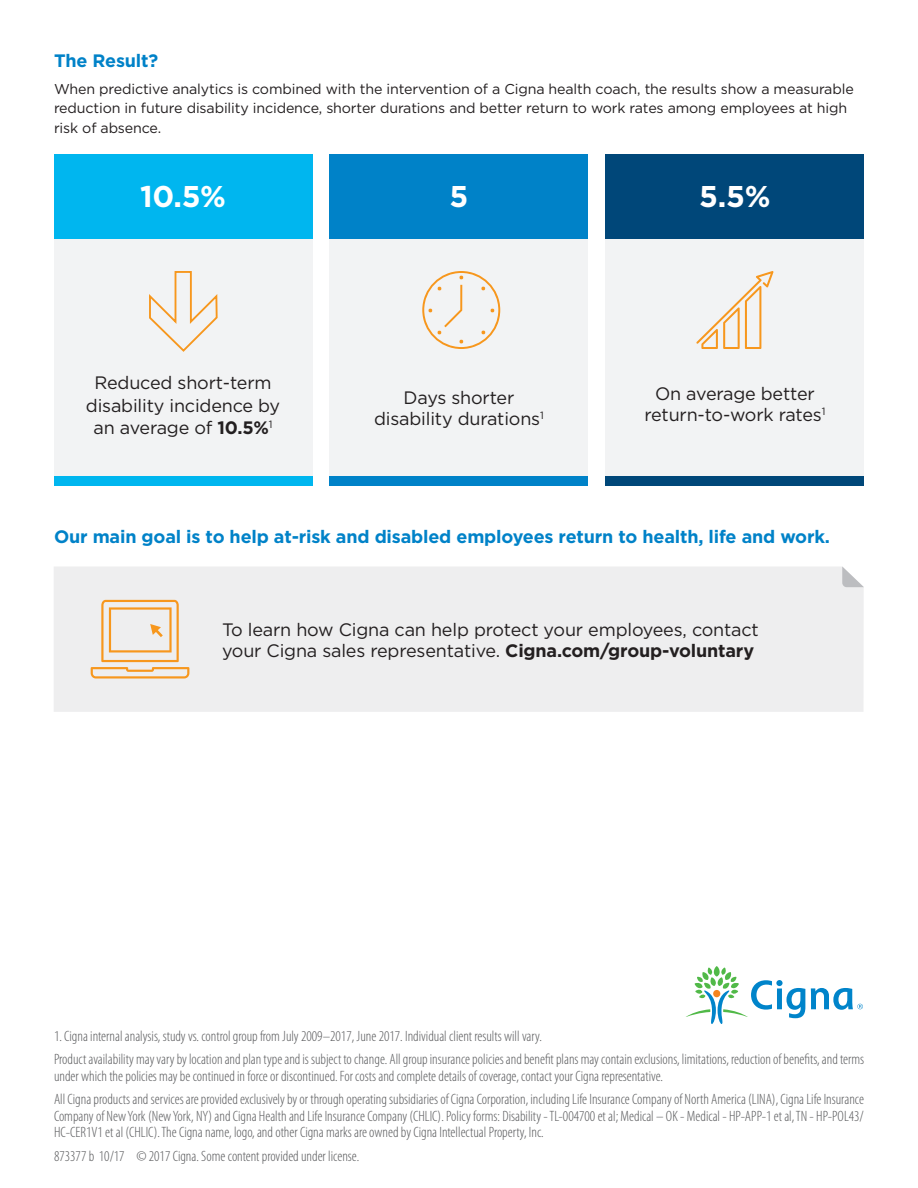
<style>
.page{position:relative;width:918px;height:1188px;background:#fff}
.page>*{position:absolute;margin:0;border:0;box-sizing:border-box;transform-origin:0 0}
.Body_copy__book_9_5{font:700 30px "Gotham";color:#fff}
.Body_copy__book_9_5-2{font:18px/21px "Gotham";letter-spacing:-.01em;color:#231f20;text-align:center}
.Subhead_body_bold_12{font:700 18px "Gotham";letter-spacing:-.01em;color:#0082c8}
.Legal_copy_Cat{font:300 condensed 15px/16.5px "Myriad Pro";color:#57585a}
.Body_copy__book_9_5-3{font:14.25px/19.5px "Gotham";letter-spacing:-.01em;color:#231f20}
.s1{font-weight:700}
</style>
<div class="page">
<svg style="left:686px;top:966px;width:177px;height:58px"></svg>
<div style="left:54px;top:567px;width:810px;height:145px;background:#eeeeef"></div>
<svg style="left:842px;top:566px;width:22px;height:21px"></svg>
<svg style="left:91px;top:600px;width:98px;height:79px;background:#efdcc4"></svg>
<div style="left:54px;top:154px;width:258px;height:329px;background:#f2f3f4"></div>
<div style="left:330px;top:154px;width:258px;height:329px;background:#f2f3f4"></div>
<div style="left:606px;top:154px;width:258px;height:329px;background:#f2f3f4"></div>
<div style="left:54px;top:154px;width:258px;height:84px;background:#00b6ef"></div>
<div style="left:330px;top:154px;width:258px;height:84px;background:#0082c8"></div>
<div style="left:606px;top:154px;width:258px;height:84px;background:#004779"></div>
<div style="left:54px;top:476px;width:258px;height:10px;background:#00b6ef"></div>
<div style="left:330px;top:476px;width:258px;height:10px;background:#0082c8"></div>
<div style="left:606px;top:476px;width:258px;height:10px;background:#004779"></div>
<svg style="left:696px;top:271px;width:78px;height:78px"></svg>
<svg style="left:422px;top:271px;width:78px;height:78px"></svg>
<svg style="left:149px;top:271px;width:69px;height:81px"></svg>
<p class="Subhead_body_bold_12" style="left:54px;top:50px;width:106px">The Result?</p>
<p class="Body_copy__book_9_5-3" style="left:54px;top:79px;width:801px">When predictive analytics is combined with the intervention of a Cigna health coach, the results show a measurable reduction in future disability incidence, shorter durations and better return to work rates among employees at high risk of absence.</p>
<p class="Body_copy__book_9_5" style="left:140px;top:179px;width:88px">10.5%</p>
<p class="Body_copy__book_9_5" style="left:450px;top:179px;width:20px">5</p>
<p class="Body_copy__book_9_5" style="left:699px;top:179px;width:73px">5.5%</p>
<p class="Body_copy__book_9_5-2" style="left:86px;top:371px;width:196px;line-height:22.5px">Reduced short-term disability incidence by an average of <span class="s1">10.5%</span><sup>1</sup></p>
<p class="Body_copy__book_9_5-2" style="left:374px;top:387px;width:171px">Days shorter disability durations<sup>1</sup></p>
<p class="Body_copy__book_9_5-2" style="left:644px;top:383px;width:182px">On average better return-to-work rates<sup>1</sup></p>
<p class="Subhead_body_bold_12" style="left:54px;top:526px;width:778px">Our main goal is to help at-risk and disabled employees return to health, life and work.</p>
<p class="Body_copy__book_9_5-2" style="left:222px;top:619px;width:538px;text-align:left">To learn how Cigna can help protect your employees, contact your Cigna sales representative. <span class="s1">Cigna.com/group-voluntary</span></p>
<p class="Legal_copy_Cat" style="left:54px;top:1028px;width:489px">1. Cigna internal analysis, study vs. control group from July 2009–2017, June 2017. Individual client results will vary.</p>
<p class="Legal_copy_Cat" style="left:54px;top:1052px;width:812px">Product availability may vary by location and plan type and is subject to change. All group insurance policies and benefit plans may contain exclusions, limitations, reduction of benefits, and terms under which the policies may be continued in force or discontinued. For costs and complete details of coverage, contact your Cigna representative.</p>
<p class="Legal_copy_Cat" style="left:54px;top:1092px;width:812px;text-align:justify">All Cigna products and services are provided exclusively by or through operating subsidiaries of Cigna Corporation, including Life Insurance Company of North America (LINA), Cigna Life Insurance Company of New York (New York, NY) and Cigna Health and Life Insurance Company (CHLIC). Policy forms: Disability - TL-004700 et al; Medical – OK - Medical - HP-APP-1 et al, TN - HP-POL43/ HC-CER1V1 et al (CHLIC). The Cigna name, logo, and other Cigna marks are owned by Cigna Intellectual Property, Inc.</p>
<p class="Legal_copy_Cat" style="left:54px;top:1148px;width:307px">873377 b 10/17 © 2017 Cigna. Some content provided under license.</p>
</div>
